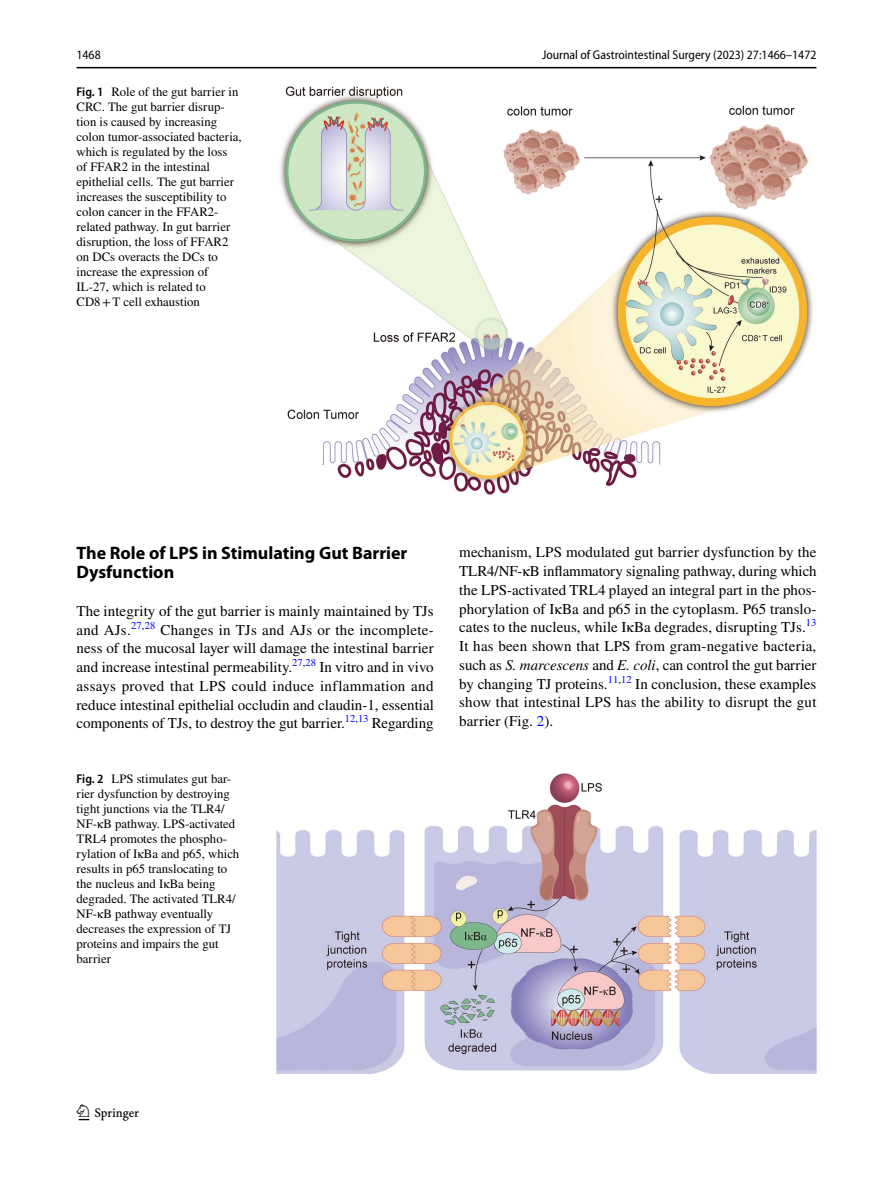
<style>
.page{position:relative;width:893px;height:1187px;background:#fff}
.page>*{position:absolute;margin:0;border:0;box-sizing:border-box;transform-origin:0 0}
.t1{font:22.5px "Springnew Regular 3";color:#000}
.t2{font:700 18px/18.8px "Myriad Pro";color:#000}
.t3{font:15px/18.8px "STIX";letter-spacing:.005em;color:#000;text-align:justify}
.t4{font:12.75px/15px "STIX";color:#000}
.t5{font:semi-condensed 12.75px "Myriad Pro";color:#000}
.s1{font-family:"Myriad Pro";font-weight:600;font-stretch:semi-condensed}
.s2{font-style:italic}
.s3{color:#00f}
</style>
<div class="page">
<hr style="left:77px;top:67px;width:739px;height:1px;background:#000">
<img style="left:280px;top:87px;width:533px;height:408px">
<img style="left:276px;top:773px;width:540px;height:300px">
<p class="t5" style="left:77px;top:48px;width:26px">1468</p>
<p class="t5" style="left:542px;top:48px;width:276px">Journal of Gastrointestinal Surgery (2023) 27:1466–1472</p>
<p class="t4" style="left:77px;top:85px;width:167px"><span class="s1">Fig. 1</span> Role of the gut barrier in<br>CRC. The gut barrier disrup&shy;tion is caused by increasing colon tumor-associated bacteria, which is regulated by the loss<br>of FFAR2 in the intestinal epithelial cells. The gut barrier increases the susceptibility to colon cancer in the FFAR2- related pathway. In gut barrier disruption, the loss of FFAR2 on DCs overacts the DCs to increase the expression of<br>IL-27, which is related to<br>CD8+T cell exhaustion</p>
<p class="t2" style="left:77px;top:543px;width:332px">The Role of LPS in Stimulating Gut Barrier<br>Dysfunction</p>
<p class="t3" style="left:77px;top:602px;width:359px">The integrity of the gut barrier is mainly maintained by TJs and AJs.<sup>27</sup><sup>,</sup><sup>28</sup> Changes in TJs and AJs or the incomplete&shy;ness of the mucosal layer will damage the intestinal barrier and increase intestinal permeability.<sup>27</sup><sup>,</sup><sup>28</sup> In vitro and in vivo assays proved that LPS could induce inflammation and reduce intestinal epithelial occludin and claudin-1, essential components of TJs, to destroy the gut barrier.<sup>12</sup><sup>,</sup><sup>13</sup> Regarding</p>
<p class="t4" style="left:77px;top:771px;width:164px"><span class="s1">Fig. 2</span> LPS stimulates gut bar&shy;rier dysfunction by destroying tight junctions via the TLR4/<br>NF-κB pathway. LPS-activated<br>TRL4 promotes the phospho&shy;rylation of IκBa and p65, which results in p65 translocating to the nucleus and IκBa being degraded. The activated TLR4/<br>NF-κB pathway eventually decreases the expression of TJ proteins and impairs the gut barrier</p>
<p class="t3" style="left:459px;top:544px;width:359px">mechanism, LPS modulated gut barrier dysfunction by the TLR4/NF-κB inflammatory signaling pathway, during which the LPS-activated TRL4 played an integral part in the phos&shy;phorylation of IκBa and p65 in the cytoplasm. P65 translo&shy;cates to the nucleus, while IκBa degrades, disrupting TJs.<sup>13<br></sup>It has been shown that LPS from gram-negative bacteria, such as <span class="s2">S. marcescens</span> and <span class="s2">E. coli</span>, can control the gut barrier by changing TJ proteins.<sup>11</sup><sup>,</sup><sup>12</sup> In conclusion, these examples show that intestinal LPS has the ability to disrupt the gut barrier (Fig. <span class="s3">2</span>).</p>
<h1 class="t1" style="left:79px;top:1104px;width:62px">1 3</h1>
</div>
